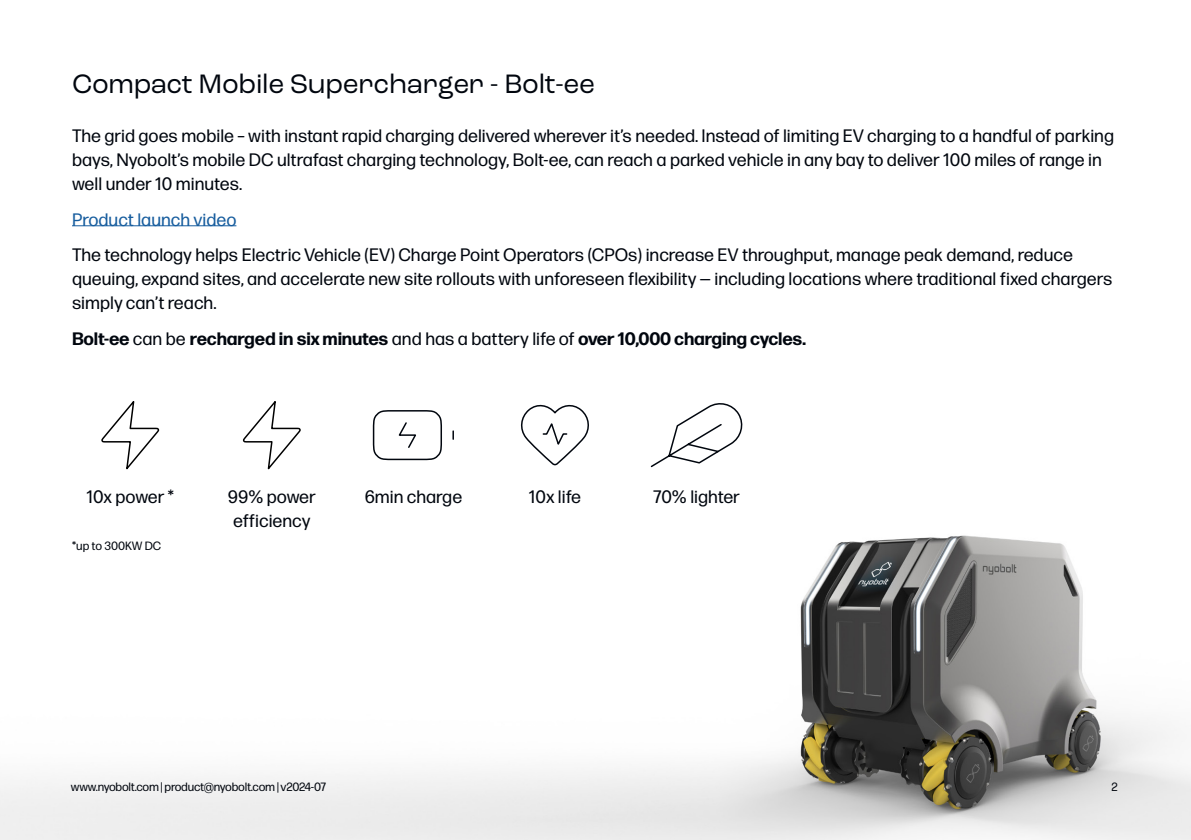
<style>
.page{position:relative;width:1191px;height:840px;background:#fff}
.page>*{position:absolute;margin:0;border:0;box-sizing:border-box;transform-origin:0 0}
.t1{font:28px "Roc Grotesk";letter-spacing:-.01em;color:#01060e}
.t2{font:18px/24px "Forma DJR Micro";color:#01060e}
.t3{font:700 18px "Forma DJR Micro";letter-spacing:-.01em;color:#01060e}
.t4{font:18px "Forma DJR Micro";color:#175d9e}
.t5{font:12px "Forma DJR Micro";letter-spacing:-.02em;color:#01060e}
.t6{font:12px "Forma DJR Micro";color:#01060e}
.s1{font-weight:400}
</style>
<div class="page">
<img style="left:0;top:535px;width:1191px;height:304px">
<hr style="left:72px;top:225px;width:164px;height:1px;background:#175d9e">
<svg style="left:650px;top:403px;width:93px;height:65px"></svg>
<svg style="left:101px;top:401px;width:59px;height:69px"></svg>
<svg style="left:242px;top:401px;width:59px;height:69px"></svg>
<svg style="left:520px;top:404px;width:69px;height:62px"></svg>
<svg style="left:372px;top:410px;width:82px;height:51px"></svg>
<p class="t1" style="left:72px;top:67px;width:524px">Compact Mobile Supercharger - Bolt-ee</p>
<p class="t2" style="left:72px;top:123px;width:1043px">The grid goes mobile – with instant rapid charging delivered wherever it’s needed. Instead of limiting EV charging to a handful of parking bays, Nyobolt’s mobile DC ultrafast charging technology, Bolt-ee, can reach a parked vehicle in any bay to deliver 100 miles of range in well under 10 minutes.</p>
<p class="t4" style="left:72px;top:208px;width:166px">Product launch video</p>
<p class="t2" style="left:72px;top:242px;width:1041px">The technology helps Electric Vehicle (EV) Charge Point Operators (CPOs) increase EV throughput, manage peak demand, reduce queuing, expand sites, and accelerate new site rollouts with unforeseen flexibility — including locations where traditional fixed chargers simply can’t reach.</p>
<p class="t3" style="left:72px;top:326px;width:736px">Bolt-ee <span class="s1">can be</span> recharged in six minutes <span class="s1">and has a battery life of</span> over 10,000 charging cycles.</p>
<p class="t2" style="left:86px;top:484px;width:89px">10x power *</p>
<p class="t6" style="left:72px;top:538px;width:91px">*up to 300KW DC</p>
<p class="t2" style="left:228px;top:484px;width:89px">99% power</p>
<p class="t2" style="left:365px;top:484px;width:99px">6min charge</p>
<p class="t2" style="left:529px;top:484px;width:54px">10x life</p>
<p class="t2" style="left:653px;top:484px;width:88px">70% lighter</p>
<p class="t2" style="left:233px;top:508px;width:79px">efficiency</p>
<p class="t5" style="left:71px;top:779px;width:257px">www.nyobolt.com | product@nyobolt.com | v2024-07</p>
<p class="t5" style="left:1111px;top:779px;width:8px">2</p>
</div>
